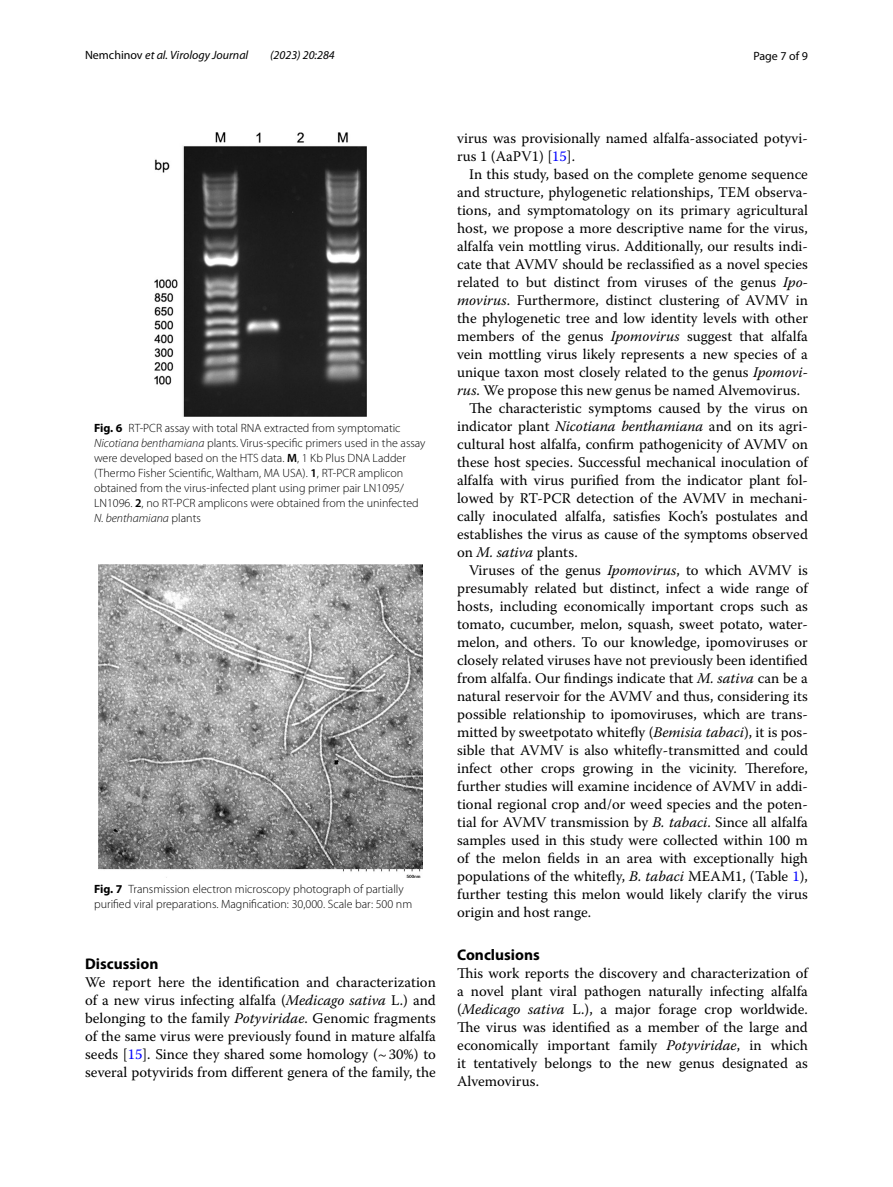
<style>
.page{position:relative;width:893px;height:1187px;background:#fff}
.page>*{position:absolute;margin:0;border:0;box-sizing:border-box;transform-origin:0 0}
.t1{font:700 15.45px "Myriad Pro";color:#000}
.t2{font:14.7px/18px "Warnock Pro";color:#000;text-align:justify}
.t3{font:300 12px/15px "Myriad Pro";color:#000}
.t4{font:italic 12px "Myriad Pro";color:#000}
.t5{font:12px "Myriad Pro";color:#000}
.s1{font-style:normal}
.s2{font-weight:700}
.s3{font-style:italic}
.s4{font-weight:600}
.s5{color:#00f}
</style>
<div class="page">
<img style="left:154px;top:133px;width:213px;height:283px">
<img style="left:99px;top:564px;width:323px;height:313px">
<p class="t4" style="left:85px;top:48px;width:165px"><span class="s1">Nemchinov</span> et al. Virology Journal</p>
<p class="t4" style="left:270px;top:48px;width:66px">(2023) 20:284</p>
<p class="t5" style="left:753px;top:48px;width:56px">Page 7 of 9</p>
<p class="t3" style="left:94px;top:420px;width:333px"><span class="s2">Fig. 6</span> RT-PCR assay with total RNA extracted from symptomatic <span class="s3">Nicotiana benthamiana</span> plants. Virus-specific primers used in the assay were developed based on the HTS data. <span class="s4">M</span>, 1 Kb Plus DNA Ladder (Thermo Fisher Scientific, Waltham, MA USA). <span class="s4">1</span>, RT-PCR amplicon obtained from the virus-infected plant using primer pair LN1095/ LN1096. <span class="s4">2</span>, no RT-PCR amplicons were obtained from the uninfected <span class="s3">N. benthamiana</span> plants</p>
<p class="t3" style="left:94px;top:881px;width:320px"><span class="s2">Fig. 7</span> Transmission electron microscopy photograph of partially purified viral preparations. Magnification: 30,000. Scale bar: 500 nm</p>
<p class="t1" style="left:85px;top:953px;width:75px">Discussion</p>
<p class="t2" style="left:85px;top:972px;width:352px">We report here the identification and characterization of a new virus infecting alfalfa (<span class="s3">Medicago sativa</span> L.) and belonging to the family <span class="s3">Potyviridae</span>. Genomic fragments of the same virus were previously found in mature alfalfa seeds [<span class="s5">15</span>]. Since they shared some homology (~30%) to several potyvirids from different genera of the family, the</p>
<p class="t2" style="left:457px;top:128px;width:352px">virus was provisionally named alfalfa-associated potyvi&shy;rus 1 (AaPV1) [<span class="s5">15</span>].</p>
<p class="t2" style="left:469px;top:164px;width:340px">In this study, based on the complete genome sequence</p>
<p class="t2" style="left:457px;top:182px;width:352px">and structure, phylogenetic relationships, TEM observa-</p>
<p class="t2" style="left:457px;top:200px;width:352px">tions, and symptomatology on its primary agricultural</p>
<p class="t2" style="left:457px;top:218px;width:352px">host, we propose a more descriptive name for the virus,</p>
<p class="t2" style="left:457px;top:236px;width:352px">alfalfa vein mottling virus. Additionally, our results indi-</p>
<p class="t2" style="left:457px;top:254px;width:352px">cate that AVMV should be reclassified as a novel species</p>
<p class="t2" style="left:457px;top:272px;width:352px">related to but distinct from viruses of the genus <span class="s3">Ipo-</span></p>
<p class="t2" style="left:457px;top:290px;width:352px"><span class="s3">movirus</span>. Furthermore, distinct clustering of AVMV in</p>
<p class="t2" style="left:457px;top:308px;width:352px">the phylogenetic tree and low identity levels with other</p>
<p class="t2" style="left:457px;top:326px;width:352px">members of the genus <span class="s3">Ipomovirus</span> suggest that alfalfa</p>
<p class="t2" style="left:457px;top:344px;width:352px">vein mottling virus likely represents a new species of a</p>
<p class="t2" style="left:457px;top:362px;width:352px">unique taxon most closely related to the genus <span class="s3">Ipomovi-</span></p>
<p class="t2" style="left:457px;top:380px;width:344px"><span class="s3">rus</span>. We propose this new genus be named Alvemovirus.</p>
<p class="t2" style="left:469px;top:398px;width:340px">The characteristic symptoms caused by the virus on</p>
<p class="t2" style="left:457px;top:416px;width:352px">indicator plant <span class="s3">Nicotiana benthamiana</span> and on its agri-</p>
<p class="t2" style="left:457px;top:434px;width:352px">cultural host alfalfa, confirm pathogenicity of AVMV on</p>
<p class="t2" style="left:457px;top:452px;width:352px">these host species. Successful mechanical inoculation of</p>
<p class="t2" style="left:457px;top:470px;width:352px">alfalfa with virus purified from the indicator plant fol-</p>
<p class="t2" style="left:457px;top:488px;width:352px">lowed by RT-PCR detection of the AVMV in mechani-</p>
<p class="t2" style="left:457px;top:506px;width:352px">cally inoculated alfalfa, satisfies Koch’s postulates and</p>
<p class="t2" style="left:457px;top:524px;width:352px">establishes the virus as cause of the symptoms observed</p>
<p class="t2" style="left:457px;top:542px;width:122px">on <span class="s3">M. sativa</span> plants.</p>
<p class="t2" style="left:469px;top:560px;width:340px">Viruses of the genus <span class="s3">Ipomovirus</span>, to which AVMV is</p>
<p class="t2" style="left:457px;top:578px;width:352px">presumably related but distinct, infect a wide range of</p>
<p class="t2" style="left:457px;top:596px;width:352px">hosts, including economically important crops such as</p>
<p class="t2" style="left:457px;top:614px;width:352px">tomato, cucumber, melon, squash, sweet potato, water-</p>
<p class="t2" style="left:457px;top:632px;width:352px">melon, and others. To our knowledge, ipomoviruses or</p>
<p class="t2" style="left:457px;top:650px;width:352px">closely related viruses have not previously been identified</p>
<p class="t2" style="left:457px;top:668px;width:352px">from alfalfa. Our findings indicate that <span class="s3">M. sativa</span> can be a</p>
<p class="t2" style="left:457px;top:686px;width:352px">natural reservoir for the AVMV and thus, considering its</p>
<p class="t2" style="left:457px;top:704px;width:352px">possible relationship to ipomoviruses, which are trans-</p>
<p class="t2" style="left:457px;top:722px;width:352px">mitted by sweetpotato whitefly (<span class="s3">Bemisia tabaci</span>), it is pos-</p>
<p class="t2" style="left:457px;top:740px;width:352px">sible that AVMV is also whitefly-transmitted and could</p>
<p class="t2" style="left:457px;top:758px;width:352px">infect other crops growing in the vicinity. Therefore,</p>
<p class="t2" style="left:457px;top:776px;width:352px">further studies will examine incidence of AVMV in addi-</p>
<p class="t2" style="left:457px;top:794px;width:352px">tional regional crop and/or weed species and the poten-</p>
<p class="t2" style="left:457px;top:812px;width:352px">tial for AVMV transmission by <span class="s3">B. tabaci</span>. Since all alfalfa</p>
<p class="t2" style="left:457px;top:830px;width:352px">samples used in this study were collected within 100 m</p>
<p class="t2" style="left:457px;top:848px;width:352px">of the melon fields in an area with exceptionally high</p>
<p class="t2" style="left:457px;top:866px;width:352px">populations of the whitefly, <span class="s3">B. tabaci</span> MEAM1, (Table <span class="s5">1</span>),</p>
<p class="t2" style="left:457px;top:884px;width:352px">further testing this melon would likely clarify the virus</p>
<p class="t2" style="left:457px;top:902px;width:136px">origin and host range.</p>
<p class="t1" style="left:457px;top:944px;width:84px">Conclusions</p>
<p class="t2" style="left:457px;top:964px;width:352px">This work reports the discovery and characterization of a novel plant viral pathogen naturally infecting alfalfa (<span class="s3">Medicago sativa</span> L.), a major forage crop worldwide.<br>The virus was identified as a member of the large and economically important family <span class="s3">Potyviridae</span>, in which it tentatively belongs to the new genus designated as Alvemovirus.</p>
</div>
